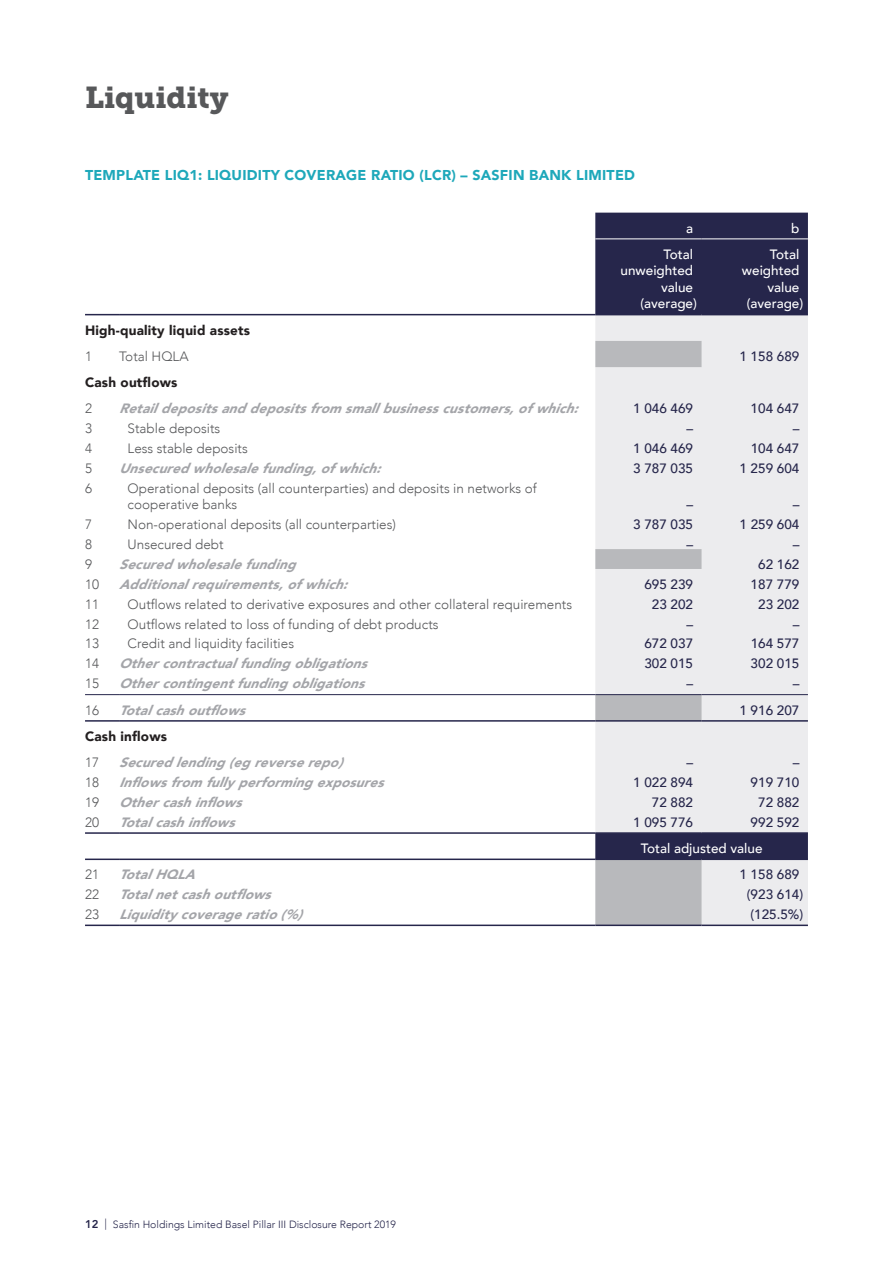
<style>
.page{position:relative;width:893px;height:1263px;background:#fff}
.page>*{position:absolute;margin:0;border:0;box-sizing:border-box;transform-origin:0 0}
.t1{font:30px "Museo Slab 900";color:#57585a}
.t2{font:900 14.25px "Avenir";letter-spacing:.015em;color:#1ea8ba}
.t3{font:italic 900 13.5px "Avenir";letter-spacing:.015em;color:#a4a5a9}
.t4{font:300 13.5px/16.5px "Avenir";color:#57585a}
.t5{font:500 13.5px "Avenir";color:#26264b}
.t6{font:500 13.5px/16.5px "Avenir";color:#fff;text-align:right}
.t7{font:900 13.5px "Avenir";letter-spacing:.015em;color:#231f20}
.t8{font:300 10.5px "Avenir";color:#26264b}
.s1{font-weight:800;font-size:11.25px}
.s2{font-size:11.25px}
</style>
<div class="page">
<div style="left:595px;top:213px;width:213px;height:101px;background:#26264b"></div>
<div style="left:595px;top:315px;width:213px;height:609px;background:#ececee"></div>
<svg style="left:595px;top:341px;width:107px;height:583px;background:#d7d7db"></svg>
<hr style="left:85px;top:314px;width:34px;height:1px;background:#26264b">
<hr style="left:119px;top:314px;width:476px;height:1px;background:#26264b">
<hr style="left:595px;top:314px;width:107px;height:1px;background:#26264b">
<hr style="left:702px;top:314px;width:106px;height:1px;background:#26264b">
<hr style="left:595px;top:239px;width:107px;height:1px;background:#fff">
<hr style="left:702px;top:239px;width:106px;height:1px;background:#fff">
<hr style="left:85px;top:694px;width:34px;height:1px;background:#26264b">
<hr style="left:119px;top:694px;width:476px;height:1px;background:#26264b">
<hr style="left:595px;top:694px;width:107px;height:1px;background:#26264b">
<hr style="left:702px;top:694px;width:106px;height:1px;background:#26264b">
<hr style="left:85px;top:720px;width:34px;height:2px;background:#26264b">
<hr style="left:119px;top:720px;width:476px;height:2px;background:#26264b">
<hr style="left:595px;top:720px;width:107px;height:2px;background:#26264b">
<hr style="left:702px;top:720px;width:106px;height:2px;background:#26264b">
<hr style="left:85px;top:832px;width:34px;height:2px;background:#26264b">
<hr style="left:119px;top:832px;width:476px;height:2px;background:#26264b">
<hr style="left:595px;top:832px;width:107px;height:2px;background:#26264b">
<hr style="left:702px;top:832px;width:106px;height:2px;background:#26264b">
<hr style="left:85px;top:858px;width:34px;height:2px;background:#26264b">
<hr style="left:119px;top:858px;width:476px;height:2px;background:#26264b">
<hr style="left:595px;top:858px;width:107px;height:2px;background:#26264b">
<hr style="left:702px;top:858px;width:106px;height:2px;background:#26264b">
<hr style="left:85px;top:924px;width:34px;height:2px;background:#26264b">
<hr style="left:119px;top:924px;width:476px;height:2px;background:#26264b">
<hr style="left:595px;top:924px;width:107px;height:2px;background:#26264b">
<hr style="left:702px;top:924px;width:106px;height:2px;background:#26264b">
<h1 class="t1" style="left:85px;top:80px;width:145px">Liquidity</h1>
<p class="t2" style="left:85px;top:163px;width:551px">TEMPLATE LIQ1: LIQUIDITY COVERAGE RATIO (LCR) – SASFIN BANK LIMITED</p>
<p class="t6" style="left:686px;top:219px;width:9px">a</p>
<p class="t6" style="left:791px;top:219px;width:10px">b</p>
<p class="t6" style="left:621px;top:245px;width:78px">Total unweighted value (average)</p>
<p class="t6" style="left:742px;top:245px;width:63px">Total weighted value (average)</p>
<p class="t7" style="left:85px;top:318px;width:167px">High-quality liquid assets</p>
<p class="t4" style="left:85px;top:348px;width:9px">1</p>
<p class="t4" style="left:119px;top:348px;width:71px">Total HQLA</p>
<p class="t5" style="left:739px;top:344px;width:62px">1 158 689</p>
<p class="t7" style="left:85px;top:371px;width:94px">Cash outflows</p>
<p class="t4" style="left:85px;top:400px;width:9px">2</p>
<p class="t3" style="left:119px;top:397px;width:466px">Retaildepositsanddepositsfrom smallbusinesscustomers,of which:</p>
<p class="t5" style="left:633px;top:397px;width:62px">1 046 469</p>
<p class="t5" style="left:751px;top:397px;width:50px">104 647</p>
<p class="t4" style="left:85px;top:420px;width:9px">3</p>
<p class="t4" style="left:128px;top:420px;width:94px">Stable deposits</p>
<p class="t5" style="left:686px;top:417px;width:8px">–</p>
<p class="t5" style="left:793px;top:417px;width:8px">–</p>
<p class="t4" style="left:85px;top:440px;width:9px">4</p>
<p class="t4" style="left:128px;top:440px;width:122px">Less stable deposits</p>
<p class="t5" style="left:633px;top:437px;width:62px">1 046 469</p>
<p class="t5" style="left:751px;top:437px;width:50px">104 647</p>
<p class="t4" style="left:85px;top:460px;width:9px">5</p>
<p class="t3" style="left:119px;top:457px;width:268px">Unsecuredwholesalefunding,of which:</p>
<p class="t5" style="left:633px;top:457px;width:62px">3 787 035</p>
<p class="t5" style="left:739px;top:457px;width:62px">1 259 604</p>
<p class="t4" style="left:85px;top:480px;width:9px">6</p>
<p class="t4" style="left:128px;top:480px;width:411px">Operational deposits (all counterparties) and deposits in networks of cooperative banks</p>
<p class="t5" style="left:686px;top:493px;width:8px">–</p>
<p class="t5" style="left:793px;top:493px;width:8px">–</p>
<p class="t4" style="left:85px;top:516px;width:9px">7</p>
<p class="t4" style="left:128px;top:516px;width:270px">Non-operational deposits (all counterparties)</p>
<p class="t5" style="left:633px;top:513px;width:62px">3 787 035</p>
<p class="t5" style="left:739px;top:513px;width:62px">1 259 604</p>
<p class="t4" style="left:85px;top:536px;width:9px">8</p>
<p class="t4" style="left:128px;top:536px;width:98px">Unsecured debt</p>
<p class="t5" style="left:686px;top:533px;width:8px">–</p>
<p class="t5" style="left:793px;top:533px;width:8px">–</p>
<p class="t4" style="left:85px;top:556px;width:9px">9</p>
<p class="t3" style="left:119px;top:553px;width:184px">Securedwholesalefunding</p>
<p class="t5" style="left:758px;top:553px;width:43px">62 162</p>
<p class="t4" style="left:85px;top:576px;width:16px">10</p>
<p class="t3" style="left:119px;top:573px;width:235px">Additionalrequirements,of which:</p>
<p class="t5" style="left:644px;top:572px;width:50px">695 239</p>
<p class="t5" style="left:751px;top:572px;width:50px">187 779</p>
<p class="t4" style="left:85px;top:596px;width:16px">11</p>
<p class="t4" style="left:128px;top:596px;width:446px">Outflows related to derivative exposures and other collateral requirements</p>
<p class="t5" style="left:652px;top:592px;width:43px">23 202</p>
<p class="t5" style="left:758px;top:592px;width:43px">23 202</p>
<p class="t4" style="left:85px;top:616px;width:16px">12</p>
<p class="t4" style="left:128px;top:616px;width:312px">Outflows related to loss of funding of debt products</p>
<p class="t5" style="left:686px;top:612px;width:8px">–</p>
<p class="t5" style="left:793px;top:612px;width:8px">–</p>
<p class="t4" style="left:85px;top:636px;width:16px">13</p>
<p class="t4" style="left:128px;top:636px;width:168px">Credit and liquidity facilities</p>
<p class="t5" style="left:644px;top:632px;width:50px">672 037</p>
<p class="t5" style="left:751px;top:632px;width:50px">164 577</p>
<p class="t4" style="left:85px;top:655px;width:16px">14</p>
<p class="t3" style="left:119px;top:652px;width:255px">Othercontractualfundingobligations</p>
<p class="t5" style="left:644px;top:652px;width:50px">302 015</p>
<p class="t5" style="left:751px;top:652px;width:50px">302 015</p>
<p class="t4" style="left:85px;top:675px;width:16px">15</p>
<p class="t3" style="left:119px;top:672px;width:252px">Othercontingentfundingobligations</p>
<p class="t5" style="left:686px;top:672px;width:8px">–</p>
<p class="t5" style="left:793px;top:672px;width:8px">–</p>
<p class="t4" style="left:85px;top:702px;width:16px">16</p>
<p class="t3" style="left:119px;top:699px;width:133px">Totalcashoutflows</p>
<p class="t5" style="left:739px;top:698px;width:62px">1 916 207</p>
<p class="t7" style="left:85px;top:724px;width:84px">Cash inflows</p>
<p class="t4" style="left:85px;top:754px;width:16px">17</p>
<p class="t3" style="left:119px;top:751px;width:231px">Securedlending(egreverserepo)</p>
<p class="t5" style="left:686px;top:751px;width:8px">–</p>
<p class="t5" style="left:793px;top:751px;width:8px">–</p>
<p class="t4" style="left:85px;top:774px;width:16px">18</p>
<p class="t3" style="left:119px;top:771px;width:272px">Inflowsfrom fullyperformingexposures</p>
<p class="t5" style="left:633px;top:770px;width:62px">1 022 894</p>
<p class="t5" style="left:751px;top:770px;width:50px">919 710</p>
<p class="t4" style="left:85px;top:794px;width:16px">19</p>
<p class="t3" style="left:119px;top:791px;width:130px">Othercashinflows</p>
<p class="t5" style="left:652px;top:790px;width:43px">72 882</p>
<p class="t5" style="left:758px;top:790px;width:43px">72 882</p>
<p class="t4" style="left:85px;top:814px;width:16px">20</p>
<p class="t3" style="left:119px;top:811px;width:123px">Totalcashinflows</p>
<p class="t5" style="left:633px;top:810px;width:62px">1 095 776</p>
<p class="t5" style="left:751px;top:810px;width:50px">992 592</p>
<p class="t6" style="left:641px;top:839px;width:123px">Total adjusted value</p>
<p class="t4" style="left:85px;top:866px;width:16px">21</p>
<p class="t3" style="left:119px;top:863px;width:83px">TotalHQLA</p>
<p class="t5" style="left:739px;top:863px;width:62px">1 158 689</p>
<p class="t4" style="left:85px;top:886px;width:16px">22</p>
<p class="t3" style="left:119px;top:883px;width:159px">Totalnetcashoutflows</p>
<p class="t5" style="left:747px;top:883px;width:58px">(923 614)</p>
<p class="t4" style="left:85px;top:906px;width:16px">23</p>
<p class="t3" style="left:119px;top:903px;width:190px">Liquiditycoverageratio(%)</p>
<p class="t5" style="left:750px;top:902px;width:54px">(125.5%)</p>
<p class="t8" style="left:85px;top:1218px;width:313px"><span class="s1">12</span> <span class="s2">|</span> Sasfin Holdings Limited Basel Pillar III Disclosure Report 2019</p>
</div>
